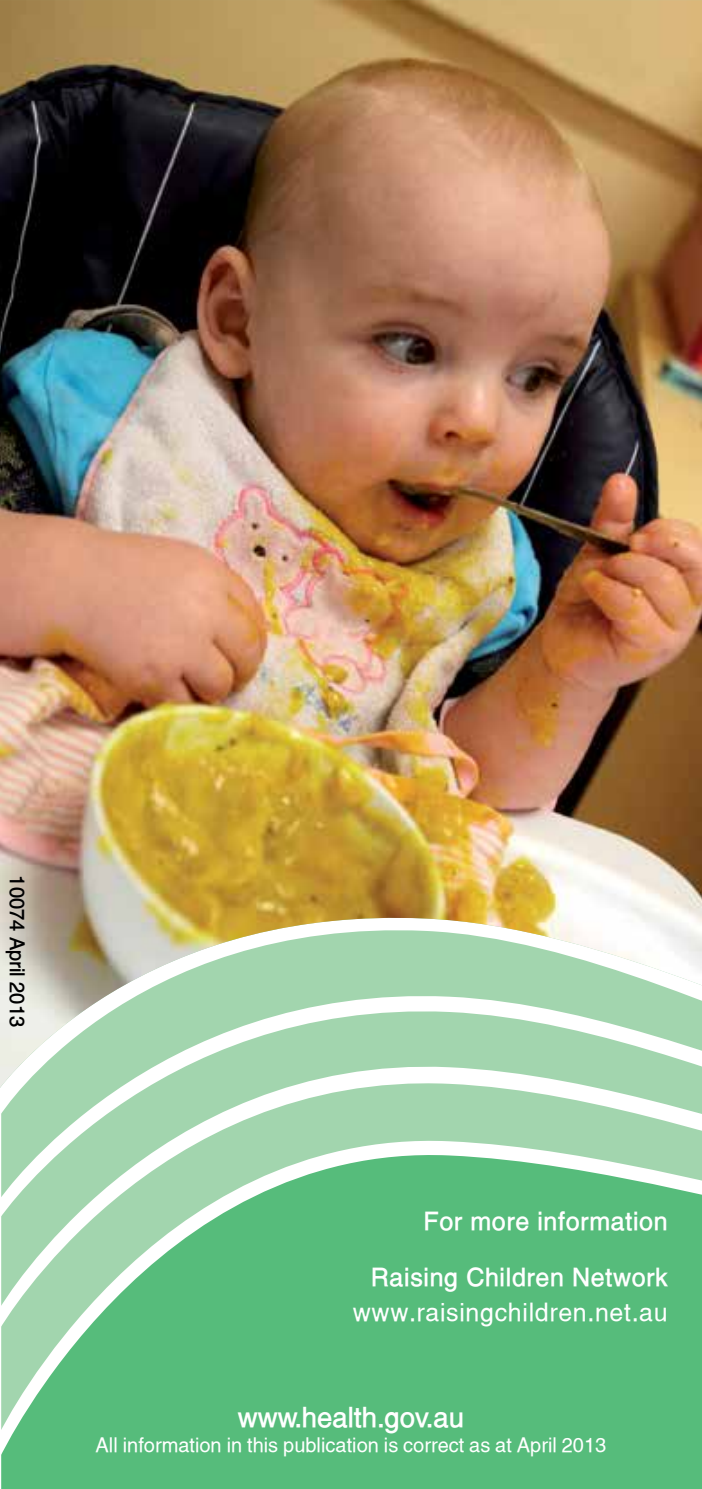
<style>
.page{position:relative;width:702px;height:1489px;background:#fff}
.page>*{position:absolute;margin:0;border:0;box-sizing:border-box;transform-origin:0 0}
.t1{font:700 27.5px "Alps";color:#fff}
.t2{font:700 25px "Alps";letter-spacing:.025em;color:#fff}
.t3{font:25px "Alps Normal";letter-spacing:.025em;color:#fff}
.t4{font:20px "Alps Normal";color:#fff}
.t5{font:700 20px "Alps";color:#000}
</style>
<div class="page">
<div style="left:1px;top:1305px;width:701px;height:183px;background:#56bc7b"></div>
<svg style="left:1px;top:1277px;width:701px;height:28px;background:#67c287"></svg>
<svg style="left:1px;top:1095px;width:701px;height:182px;background:#8ed0a3"></svg>
<img style="left:0;top:0;width:702px;height:1087px">
<p class="t5" style="left:29px;top:875px;width:153px;rotate:90deg">10074 April 2013</p>
<p class="t2" style="left:423px;top:1205px;width:246px">For more information</p>
<p class="t2" style="left:371px;top:1262px;width:298px">Raising Children Network</p>
<p class="t3" style="left:353px;top:1297px;width:316px">www.raisingchildren.net.au</p>
<h1 class="t1" style="left:238px;top:1400px;width:227px">www.health.gov.au</h1>
<p class="t4" style="left:96px;top:1432px;width:512px">All information in this publication is correct as at April 2013</p>
</div>
